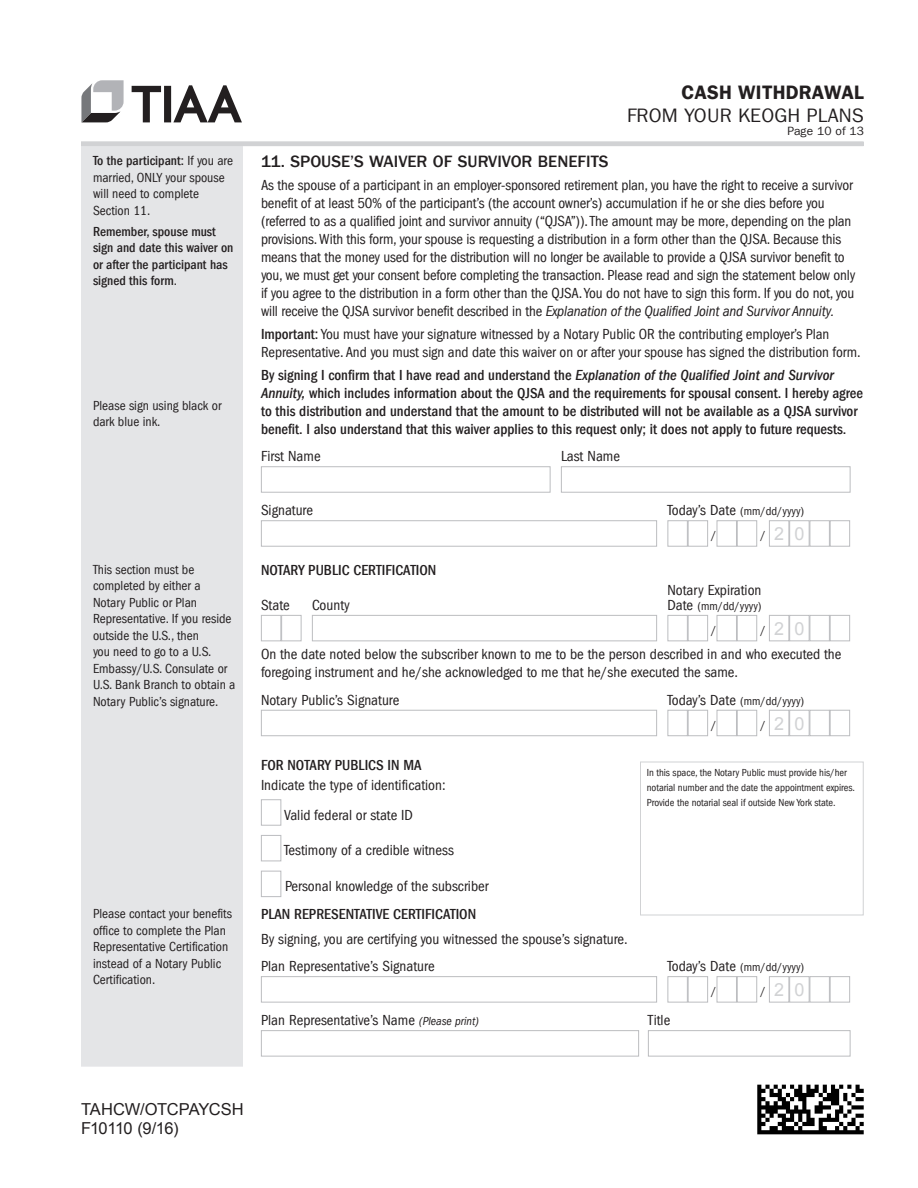
<style>
.page{position:relative;width:918px;height:1188px;background:#fff}
.page>*{position:absolute;margin:0;border:0;box-sizing:border-box;transform-origin:0 0}
.t1{font:19.5px "Franklin Gothic LT Com";letter-spacing:.01em;color:#231f20}
.t2{font:19.5px "Franklin Gothic LT Com Dm";letter-spacing:.01em;color:#231f20}
.t3{font:18px "Arial";color:#d1d2d4}
.t4{font:500 16.5px "Franklin Gothic LT Com";color:#231f20}
.t5{font:16.5px/19.5px "Arial";letter-spacing:-.03em;color:#231f20}
.t6{font:condensed 15px/18px "Franklin Gothic LT Com";letter-spacing:-.01em;color:#231f20}
.t7{font:500 condensed 15px/18px "Franklin Gothic LT Com";color:#231f20}
.t8{font:condensed 13.5px/16.5px "Franklin Gothic LT Com";color:#231f20}
.t9{font:500 condensed 13.5px/16.5px "Franklin Gothic LT Com";color:#231f20}
.t10{font:condensed 12px/24px "Franklin Gothic LT Com";color:#231f20}
.t11{font:12px "Franklin Gothic LT Com";letter-spacing:.01em;color:#231f20}
.t12{font:condensed 10.5px/15px "Franklin Gothic LT Com";letter-spacing:-.005em;color:#231f20}
.s1{font-weight:500}
.s2{font-weight:400}
.s3{font-style:italic}
.s4{font-size:15px}
.s5{font-family:"Franklin Gothic LT Com";font-stretch:condensed;font-size:12px;color:#231f20}
.s6{font-style:italic;font-size:12px}
</style>
<div class="page">
<svg style="left:132px;top:85px;width:110px;height:37px"></svg>
<svg style="left:81px;top:80px;width:43px;height:43px"></svg>
<img style="left:757px;top:1084px;width:107px;height:51px">
<div style="left:81px;top:146px;width:162px;height:921px;background:#e4e5e7"></div>
<hr style="left:81px;top:142px;width:162px;height:4px;background:#d1d2d4">
<hr style="left:243px;top:142px;width:620px;height:4px;background:#d1d2d4">
<div style="left:261px;top:466px;width:289px;height:27px;border:1px solid #bcbdc0"></div>
<div style="left:561px;top:466px;width:289px;height:27px;border:1px solid #bcbdc0"></div>
<div style="left:261px;top:520px;width:396px;height:27px;border:1px solid #bcbdc0"></div>
<div style="left:668px;top:520px;width:20px;height:27px;border:1px solid #bcbdc0"></div>
<div style="left:688px;top:520px;width:20px;height:27px;border:1px solid #bcbdc0"></div>
<div style="left:717px;top:520px;width:20px;height:27px;border:1px solid #bcbdc0"></div>
<div style="left:737px;top:520px;width:20px;height:27px;border:1px solid #bcbdc0"></div>
<div style="left:769px;top:520px;width:20px;height:27px;border:1px solid #bcbdc0"></div>
<div style="left:789px;top:520px;width:21px;height:27px;border:1px solid #bcbdc0"></div>
<div style="left:810px;top:520px;width:20px;height:27px;border:1px solid #bcbdc0"></div>
<div style="left:830px;top:520px;width:20px;height:27px;border:1px solid #bcbdc0"></div>
<div style="left:261px;top:615px;width:20px;height:26px;border:1px solid #bcbdc0"></div>
<div style="left:281px;top:615px;width:21px;height:26px;border:1px solid #bcbdc0"></div>
<div style="left:312px;top:615px;width:345px;height:26px;border:1px solid #bcbdc0"></div>
<div style="left:668px;top:615px;width:20px;height:26px;border:1px solid #bcbdc0"></div>
<div style="left:688px;top:615px;width:20px;height:26px;border:1px solid #bcbdc0"></div>
<div style="left:717px;top:615px;width:20px;height:26px;border:1px solid #bcbdc0"></div>
<div style="left:737px;top:615px;width:20px;height:26px;border:1px solid #bcbdc0"></div>
<div style="left:769px;top:615px;width:20px;height:26px;border:1px solid #bcbdc0"></div>
<div style="left:789px;top:615px;width:21px;height:26px;border:1px solid #bcbdc0"></div>
<div style="left:810px;top:615px;width:20px;height:26px;border:1px solid #bcbdc0"></div>
<div style="left:830px;top:615px;width:20px;height:26px;border:1px solid #bcbdc0"></div>
<div style="left:261px;top:710px;width:396px;height:26px;border:1px solid #bcbdc0"></div>
<div style="left:668px;top:710px;width:20px;height:26px;border:1px solid #bcbdc0"></div>
<div style="left:688px;top:710px;width:20px;height:26px;border:1px solid #bcbdc0"></div>
<div style="left:717px;top:710px;width:20px;height:26px;border:1px solid #bcbdc0"></div>
<div style="left:737px;top:710px;width:20px;height:26px;border:1px solid #bcbdc0"></div>
<div style="left:769px;top:710px;width:20px;height:26px;border:1px solid #bcbdc0"></div>
<div style="left:789px;top:710px;width:21px;height:26px;border:1px solid #bcbdc0"></div>
<div style="left:810px;top:710px;width:20px;height:26px;border:1px solid #bcbdc0"></div>
<div style="left:830px;top:710px;width:20px;height:26px;border:1px solid #bcbdc0"></div>
<div style="left:261px;top:799px;width:20px;height:27px;border:1px solid #bcbdc0"></div>
<div style="left:261px;top:835px;width:20px;height:26px;border:1px solid #bcbdc0"></div>
<div style="left:261px;top:871px;width:20px;height:26px;border:1px solid #bcbdc0"></div>
<div style="left:261px;top:976px;width:396px;height:27px;border:1px solid #bcbdc0"></div>
<div style="left:668px;top:976px;width:20px;height:27px;border:1px solid #bcbdc0"></div>
<div style="left:688px;top:976px;width:20px;height:27px;border:1px solid #bcbdc0"></div>
<div style="left:717px;top:976px;width:20px;height:27px;border:1px solid #bcbdc0"></div>
<div style="left:737px;top:976px;width:20px;height:27px;border:1px solid #bcbdc0"></div>
<div style="left:769px;top:976px;width:20px;height:27px;border:1px solid #bcbdc0"></div>
<div style="left:789px;top:976px;width:21px;height:27px;border:1px solid #bcbdc0"></div>
<div style="left:810px;top:976px;width:20px;height:27px;border:1px solid #bcbdc0"></div>
<div style="left:830px;top:976px;width:20px;height:27px;border:1px solid #bcbdc0"></div>
<div style="left:261px;top:1030px;width:378px;height:27px;border:1px solid #bcbdc0"></div>
<div style="left:648px;top:1030px;width:202px;height:27px;border:1px solid #bcbdc0"></div>
<div style="left:640px;top:762px;width:224px;height:153px;border:1px solid #d1d2d4"></div>
<p class="t8" style="left:93px;top:153px;width:141px"><span class="s1">To the participant:</span> If you are married, ONLY your spouse will need to complete<br>Section 11.</p>
<p class="t9" style="left:93px;top:223px;width:142px">Remember, spouse must sign and date this waiver on or after the participant has signed this form<span class="s2">.</span></p>
<p class="t8" style="left:93px;top:397px;width:130px">Please sign using black or dark blue ink.</p>
<h1 class="t2" style="left:681px;top:81px;width:184px">CASH WITHDRAWAL</h1>
<h1 class="t1" style="left:627px;top:104px;width:238px">FROM YOUR KEOGH PLANS</h1>
<p class="t11" style="left:788px;top:124px;width:78px">Page 10 of 13</p>
<p class="t4" style="left:261px;top:152px;width:349px">11. SPOUSE’S WAIVER OF SURVIVOR BENEFITS</p>
<p class="t6" style="left:261px;top:176px;width:596px">As the spouse of a participant in an employer-sponsored retirement plan, you have the right to receive a survivor benefit of at least 50% of the participant’s (the account owner’s) accumulation if he or she dies before you (referred to as a qualified joint and survivor annuity (“QJSA”)). The amount may be more, depending on the plan provisions. With this form, your spouse is requesting a distribution in a form other than the QJSA. Because this means that the money used for the distribution will no longer be available to provide a QJSA survivor benefit to you, we must get your consent before completing the transaction. Please read and sign the statement below only if you agree to the distribution in a form other than the QJSA. You do not have to sign this form. If you do not, you will receive the QJSA survivor benefit described in the <span class="s3">Explanation of the Qualified Joint and Survivor Annuity.</span></p>
<p class="t6" style="left:261px;top:325px;width:601px"><span class="s1">Important:</span> You must have your signature witnessed by a Notary Public OR the contributing employer’s Plan<br>Representative. And you must sign and date this waiver on or after your spouse has signed the distribution form.</p>
<p class="t7" style="left:261px;top:366px;width:603px">By signing I confirm that I have read and understand the <span class="s3">Explanation of the Qualified Joint and Survivor Annuity,</span> which includes information about the QJSA and the requirements for spousal consent. I hereby agree to this distribution and understand that the amount to be distributed will not be available as a QJSA survivor benefit. I also understand that this waiver applies to this request only; it does not apply to future requests.</p>
<p class="t6" style="left:261px;top:447px;width:61px">First Name</p>
<p class="t6" style="left:561px;top:447px;width:61px">Last Name</p>
<p class="t6" style="left:261px;top:501px;width:54px">Signature</p>
<p class="t10" style="left:711px;top:499px;width:95px;text-indent:-44px"><span class="s4">Today’s Date</span> (mm/dd/yyyy) /</p>
<p class="t3" style="left:760px;top:522px;width:45px"><span class="s5">/</span> 2 0</p>
<p class="t8" style="left:93px;top:561px;width:144px">This section must be completed by either a<br>Notary Public or Plan<br>Representative. If you reside outside the U.S., then<br>you need to go to a U.S.<br>Embassy/U.S. Consulate or<br>U.S. Bank Branch to obtain a<br>Notary Public’s signature.</p>
<p class="t7" style="left:261px;top:561px;width:177px">NOTARY PUBLIC CERTIFICATION</p>
<p class="t6" style="left:668px;top:581px;width:96px">Notary Expiration</p>
<p class="t6" style="left:261px;top:596px;width:30px">State</p>
<p class="t6" style="left:312px;top:596px;width:39px">County</p>
<p class="t10" style="left:668px;top:594px;width:96px;text-align:center"><span class="s4">Date</span> (mm/dd/yyyy) /</p>
<p class="t3" style="left:760px;top:617px;width:45px"><span class="s5">/</span> 2 0</p>
<p class="t6" style="left:261px;top:645px;width:582px">On the date noted below the subscriber known to me to be the person described in and who executed the foregoing instrument and he/she acknowledged to me that he/she executed the same.</p>
<p class="t6" style="left:261px;top:691px;width:140px">Notary Public’s Signature</p>
<p class="t10" style="left:711px;top:689px;width:95px;text-indent:-44px"><span class="s4">Today’s Date</span> (mm/dd/yyyy) /</p>
<p class="t3" style="left:760px;top:711px;width:45px"><span class="s5">/</span> 2 0</p>
<p class="t7" style="left:261px;top:757px;width:162px">FOR NOTARY PUBLICS IN MA</p>
<p class="t6" style="left:284px;top:770px;width:163px;line-height:29.7px;text-indent:-23px">Indicate the type of identification:<br>Valid federal or state ID</p>
<p class="t6" style="left:284px;top:841px;width:171px">Testimony of a credible witness</p>
<p class="t6" style="left:285px;top:877px;width:205px">Personal knowledge of the subscriber</p>
<p class="t8" style="left:93px;top:906px;width:141px">Please contact your benefits office to complete the Plan<br>Representative Certification instead of a Notary Public<br>Certification.</p>
<p class="t7" style="left:261px;top:905px;width:217px">PLAN REPRESENTATIVE CERTIFICATION</p>
<p class="t6" style="left:261px;top:925px;width:368px;line-height:27.3px">By signing, you are certifying you witnessed the spouse’s signature.<br>Plan Representative’s Signature</p>
<p class="t12" style="left:647px;top:765px;width:210px">In this space, the Notary Public must provide his/her notarial number and the date the appointment expires.<br>Provide the notarial seal if outside New York state.</p>
<p class="t10" style="left:711px;top:955px;width:95px;text-indent:-44px"><span class="s4">Today’s Date</span> (mm/dd/yyyy) /</p>
<p class="t3" style="left:760px;top:978px;width:45px"><span class="s5">/</span> 2 0</p>
<p class="t6" style="left:261px;top:1011px;width:219px">Plan Representative’s Name <span class="s6">(Please print)</span></p>
<p class="t6" style="left:648px;top:1011px;width:24px">Title</p>
<p class="t5" style="left:81px;top:1100px;width:164px">TAHCW/OTCPAYCSH<br>F10110 (9/16)</p>
</div>
